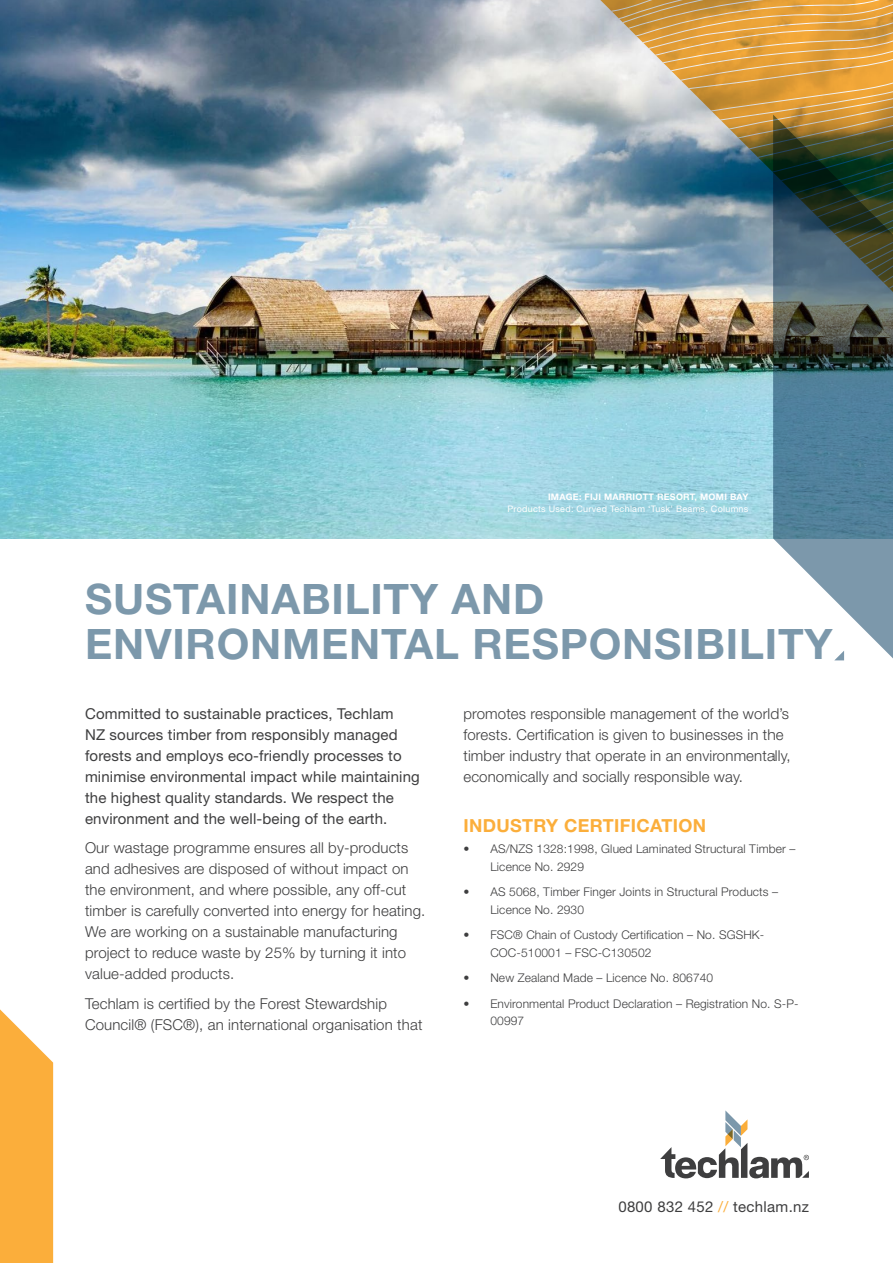
<style>
.page{position:relative;width:893px;height:1263px;background:#fff}
.page>*{position:absolute;margin:0;border:0;box-sizing:border-box;transform-origin:0 0}
.HEADING_2{font:700 42px/45px "Helvetica Neue LT Std";letter-spacing:.02em;color:#7c98ab}
.HEADING_2-2{font:700 18px "Helvetica Neue LT Std";letter-spacing:.02em;color:#fbae3b}
.Body{font:300 15px/21px "Helvetica Neue LT Std";letter-spacing:.01em;color:#3e3e3f}
.Body-2{font:15px/21px "Helvetica Neue LT Std";letter-spacing:.01em;color:#3e3e3f}
.t1{font:300 12px/17.2px "Helvetica Neue LT Std";letter-spacing:.01em;color:#3e3e3f}
.Body-3{font:9px/12px "Helvetica Neue LT Std";letter-spacing:.03em;color:#fff;text-align:right}
.s1{font-weight:700}
.s2{color:#fbae3b}
</style>
<div class="page">
<img style="left:0;top:0;width:773px;height:538px">
<svg style="left:0;top:1009px;width:53px;height:254px;background:#fbb650"></svg>
<svg style="left:773px;top:292px;width:120px;height:369px"></svg>
<svg style="left:834px;top:651px;width:10px;height:9px"></svg>
<svg style="left:600px;top:263px;width:293px;height:26px;background:#738d9f"></svg>
<svg style="left:600px;top:236px;width:293px;height:27px;background:#6d8490"></svg>
<svg style="left:600px;top:206px;width:293px;height:30px;background:#6b7d83"></svg>
<svg style="left:600px;top:175px;width:293px;height:31px;background:#29535f"></svg>
<svg style="left:600px;top:151px;width:293px;height:24px;background:#2b545d"></svg>
<svg style="left:600px;top:0;width:293px;height:151px;background:#cca567"></svg>
<svg style="left:660px;top:1110px;width:149px;height:68px"></svg>
<p class="Body-3" style="left:507px;top:491px;width:242px"><span class="s1">IMAGE: FIJI MARRIOTT RESORT, MOMI BAY<br></span>Products Used: Curved Techlam ‘Tusk’ Beams, Columns</p>
<p class="HEADING_2" style="left:85px;top:576px;width:749px">SUSTAINABILITY AND<br>ENVIRONMENTAL RESPONSIBILITY</p>
<p class="Body-2" style="left:85px;top:703px;width:336px">Committed to sustainable practices, Techlam<br>NZ sources timber from responsibly managed forests and employs eco-friendly processes to minimise environmental impact while maintaining the highest quality standards. We respect the environment and the well-being of the earth.</p>
<p class="Body" style="left:85px;top:837px;width:342px">Our wastage programme ensures all by-products and adhesives are disposed of without impact on the environment, and where possible, any off-cut timber is carefully converted into energy for heating.<br>We are working on a sustainable manufacturing project to reduce waste by 25% by turning it into value-added products.</p>
<p class="Body" style="left:85px;top:993px;width:339px">Techlam is certified by the Forest Stewardship<br>Council® (FSC®), an international organisation that</p>
<p class="Body" style="left:463px;top:703px;width:329px">promotes responsible management of the world’s forests. Certification is given to businesses in the timber industry that operate in an environmentally, economically and socially responsible way.</p>
<p class="HEADING_2-2" style="left:463px;top:815px;width:244px">INDUSTRY CERTIFICATION</p>
<p class="t1" style="left:490px;top:840px;width:307px;text-indent:-27px">• AS/NZS 1328:1998, Glued Laminated Structural Timber –<br>Licence No. 2929</p>
<p class="t1" style="left:490px;top:883px;width:289px;text-indent:-27px">• AS 5068, Timber Finger Joints in Structural Products –<br>Licence No. 2930</p>
<p class="t1" style="left:490px;top:926px;width:275px;text-indent:-27px">• FSC® Chain of Custody Certification – No. SGSHK-<br>COC-510001 – FSC-C130502</p>
<p class="t1" style="left:463px;top:969px;width:251px">• New Zealand Made – Licence No. 806740</p>
<p class="t1" style="left:490px;top:995px;width:310px;text-indent:-27px">• Environmental Product Declaration – Registration No. S-P-<br>00997</p>
<p class="Body-2" style="left:618px;top:1196px;width:192px">0800 832 452 <span class="s2">//</span> techlam.nz</p>
</div>
